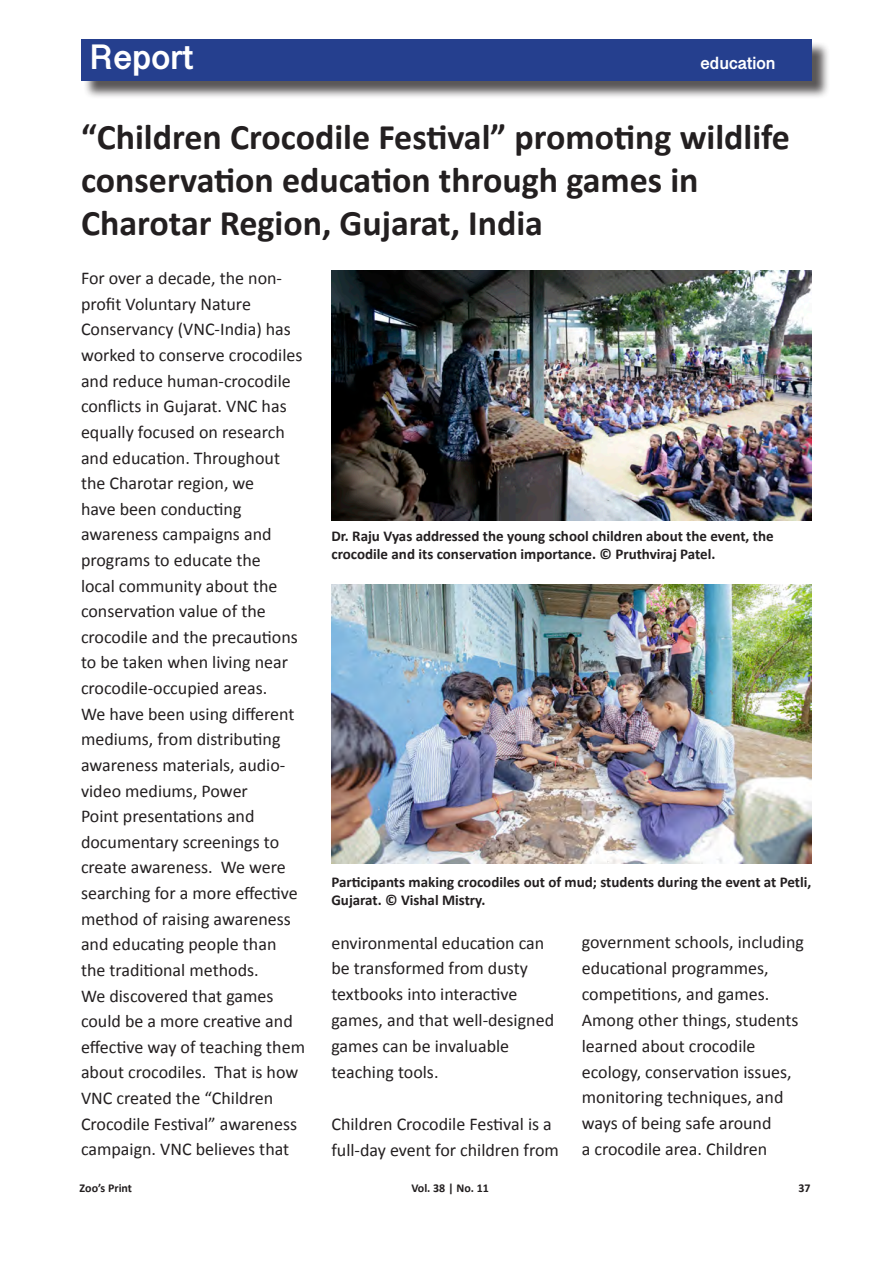
<style>
.page{position:relative;width:893px;height:1263px;background:#fff}
.page>*{position:absolute;margin:0;border:0;box-sizing:border-box;transform-origin:0 0}
.t1{font:700 36px/43.2px "Calibri";color:#231f20}
.t2{font:700 36px "Devanagari Sangam MN";color:#fff}
.t3{font:18px/25.7px "Calibri";color:#231f20}
.t4{font:700 18px "Devanagari Sangam MN";color:#fff}
.t5{font:700 15px/18px "Calibri";color:#231f20}
.t6{font:700 12px "Calibri";color:#231f20}
</style>
<div class="page">
<div style="left:83px;top:41px;width:748px;height:59px;background:#231f20;opacity:.75"></div>
<div style="left:81px;top:39px;width:731px;height:42px;background:#253f8e"></div>
<img style="left:331px;top:271px;width:481px;height:250px">
<img style="left:331px;top:584px;width:481px;height:279px">
<h1 class="t2" style="left:89px;top:35px;width:106px">Report</h1>
<p class="t4" style="left:701px;top:52px;width:77px">education</p>
<p class="t1" style="left:81px;top:114px;width:710px">“Children Crocodile Festival” promoting wildlife conservation education through games in<br>Charotar Region, Gujarat, India</p>
<p class="t3" style="left:81px;top:265px;width:226px">For over a decade, the non&shy;profit Voluntary Nature<br>Conservancy (VNC-India) has worked to conserve crocodiles and reduce human-crocodile conflicts in Gujarat. VNC has equally focused on research and education. Throughout the Charotar region, we<br>have been conducting awareness campaigns and programs to educate the<br>local community about the conservation value of the crocodile and the precautions to be taken when living near crocodile-occupied areas.<br>We have been using different mediums, from distributing awareness materials, audio&shy;video mediums, Power<br>Point presentations and documentary screenings to create awareness. We were searching for a more effective method of raising awareness and educating people than the traditional methods.<br>We discovered that games could be a more creative and effective way of teaching them about crocodiles. That is how<br>VNC created the “Children<br>Crocodile Festival” awareness campaign. VNC believes that</p>
<p class="t5" style="left:331px;top:527px;width:444px">Dr. Raju Vyas addressed the young school children about the event, the crocodile and its conservation importance. © Pruthviraj Patel.</p>
<p class="t5" style="left:331px;top:873px;width:481px">Participants making crocodiles out of mud; students during the event at Petli,<br>Gujarat. © Vishal Mistry.</p>
<p class="t3" style="left:331px;top:929px;width:224px">environmental education can be transformed from dusty textbooks into interactive games, and that well-designed games can be invaluable teaching tools.</p>
<p class="t3" style="left:331px;top:1111px;width:229px">Children Crocodile Festival is a full-day event for children from</p>
<p class="t3" style="left:582px;top:929px;width:224px">government schools, including educational programmes, competitions, and games.<br>Among other things, students learned about crocodile ecology, conservation issues, monitoring techniques, and ways of being safe around<br>a crocodile area. Children</p>
<p class="t6" style="left:80px;top:1179px;width:54px">Zoo’s Print</p>
<p class="t6" style="left:411px;top:1179px;width:79px">Vol. 38 | No. 11</p>
<p class="t6" style="left:798px;top:1179px;width:14px">37</p>
</div>
